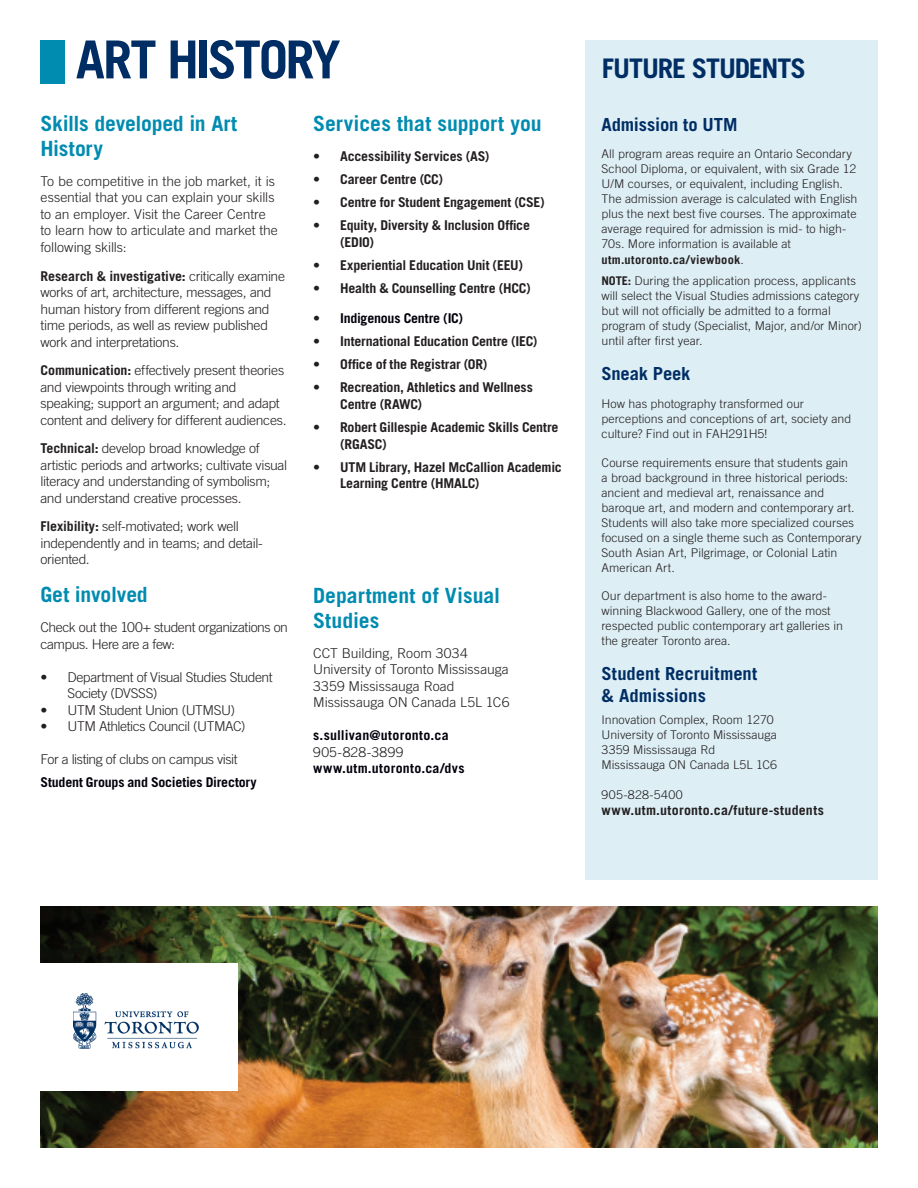
<style>
.page{position:relative;width:918px;height:1188px;background:#fff}
.page>*{position:absolute;margin:0;border:0;box-sizing:border-box;transform-origin:0 0}
.t1{font:700 52.5px "Trade Gothic LT Std";letter-spacing:-.045em;color:#002e64}
.t2{font:700 27px "Trade Gothic LT Std";letter-spacing:-.04em;color:#002e64}
.t3{font:700 21px/25.2px "Trade Gothic LT Std";color:#008bb0}
.t4{font:700 18px/21.6px "Trade Gothic LT Std";letter-spacing:-.005em;color:#002e64}
.t5{font:300 13.5px/16.5px "Trade Gothic LT Std";letter-spacing:-.02em;color:#231f20}
.t6{font:700 13.5px/16.5px "Trade Gothic LT Std";letter-spacing:-.015em;color:#231f20}
.t7{font:700 13.5px "Trade Gothic LT Std";letter-spacing:-.005em;color:#00000c}
.t8{font:700 13.5px "Trade Gothic LT Std";letter-spacing:.025em;color:#231f20}
.t9{font:700 13.5px "Trade Gothic LT Std";letter-spacing:.025em;color:#00000c}
.t10{font:700 13.5px "Trade Gothic LT Std";letter-spacing:.015em;color:#00000c}
.t11{font:300 13.5px "Trade Gothic LT Std";letter-spacing:.025em;color:#231f20}
.t12{font:300 12px/15px "Trade Gothic LT Std";letter-spacing:.005em;color:#231f20}
.t13{font:300 12px "Trade Gothic LT Std";letter-spacing:.035em;color:#231f20}
.s1{font-weight:700}
.s2{font-weight:300}
.s3{font-weight:300;color:#231f20}
</style>
<div class="page">
<div style="left:585px;top:40px;width:293px;height:840px;background:#ddeef5"></div>
<div style="left:40px;top:40px;width:25px;height:44px;background:#008bb0"></div>
<img style="left:40px;top:906px;width:838px;height:242px">
<div style="left:37px;top:963px;width:201px;height:128px;background:#fff"></div>
<img style="left:74px;top:994px;width:125px;height:55px">
<h1 class="t1" style="left:76px;top:27px;width:266px">ART HISTORY</h1>
<h3 class="t3" style="left:40px;top:110px;width:198px">Skills developed in Art<br>History</h3>
<p class="t5" style="left:40px;top:173px;width:239px">To be competitive in the job market, it is essential that you can explain your skills to an employer. Visit the Career Centre to learn how to articulate and market the following skills:</p>
<p class="t5" style="left:40px;top:267px;width:246px"><span class="s1">Research &amp; investigative:</span> critically examine works of art, architecture, messages, and human history from different regions and time periods, as well as review published work and interpretations.</p>
<p class="t5" style="left:40px;top:362px;width:248px"><span class="s1">Communication:</span> effectively present theories and viewpoints through writing and speaking; support an argument; and adapt content and delivery for different audiences.</p>
<p class="t5" style="left:40px;top:440px;width:248px"><span class="s1">Technical:</span> develop broad knowledge of artistic periods and artworks; cultivate visual literacy and understanding of symbolism; and understand creative processes.</p>
<p class="t5" style="left:40px;top:518px;width:224px"><span class="s1">Flexibility:</span> self-motivated; work well independently and in teams; and detail&shy;oriented.</p>
<h3 class="t3" style="left:40px;top:582px;width:109px">Get involved</h3>
<p class="t5" style="left:40px;top:619px;width:249px">Check out the 100+ student organizations on campus. Here are a few:</p>
<p class="t5" style="left:68px;top:668px;width:207px;text-indent:-27px">• Department of Visual Studies Student<br>Society (DVSSS)</p>
<p class="t5" style="left:40px;top:701px;width:196px">• UTM Student Union (UTMSU)</p>
<p class="t5" style="left:40px;top:718px;width:206px">• UTM Athletics Council (UTMAC)</p>
<p class="t5" style="left:41px;top:751px;width:199px">For a listing of clubs on campus visit</p>
<p class="t7" style="left:41px;top:774px;width:218px">Student Groups and Societies Directory</p>
<h3 class="t3" style="left:313px;top:110px;width:230px">Services that support you</h3>
<p class="t6" style="left:313px;top:147px;width:178px"><span class="s2">•</span> Accessibility Services (AS)</p>
<p class="t6" style="left:313px;top:171px;width:131px"><span class="s2">•</span> Career Centre (CC)</p>
<p class="t6" style="left:313px;top:194px;width:233px"><span class="s2">•</span> Centre for Student Engagement (CSE)</p>
<p class="t6" style="left:340px;top:217px;width:191px;text-indent:-27px">• Equity, Diversity &amp; Inclusion Office (EDIO)</p>
<p class="t6" style="left:313px;top:257px;width:212px"><span class="s2">•</span> Experiential Education Unit (EEU)</p>
<p class="t6" style="left:313px;top:280px;width:219px"><span class="s2">•</span> Health &amp; Counselling Centre (HCC)</p>
<p class="t7" style="left:313px;top:310px;width:151px"><span class="s3">•</span> Indigenous Centre (IC)</p>
<p class="t6" style="left:313px;top:333px;width:226px"><span class="s2">•</span> International Education Centre (IEC)</p>
<p class="t6" style="left:313px;top:356px;width:176px"><span class="s2">•</span> Office of the Registrar (OR)</p>
<p class="t6" style="left:340px;top:379px;width:194px;text-indent:-27px"><span class="s2">•</span> Recreation, Athletics and Wellness<br>Centre (RAWC)</p>
<p class="t6" style="left:340px;top:419px;width:220px;text-indent:-27px"><span class="s2">•</span> Robert Gillespie Academic Skills Centre (RGASC)</p>
<p class="t6" style="left:340px;top:459px;width:223px;text-indent:-27px"><span class="s2">•</span> UTM Library, Hazel McCallion Academic<br>Learning Centre (HMALC)</p>
<h3 class="t3" style="left:313px;top:582px;width:188px">Department of Visual<br>Studies</h3>
<p class="t5" style="left:313px;top:645px;width:198px">CCT Building, Room 3034<br>University of Toronto Mississauga<br>3359 Mississauga Road<br>Mississauga ON Canada L5L 1C6</p>
<p class="t10" style="left:313px;top:727px;width:137px">s.sullivan@utoronto.ca</p>
<p class="t11" style="left:313px;top:744px;width:92px">905-828-3899</p>
<p class="t9" style="left:313px;top:760px;width:153px">www.utm.utoronto.ca/dvs</p>
<h2 class="t2" style="left:602px;top:52px;width:205px">FUTURE STUDENTS</h2>
<h3 class="t4" style="left:602px;top:113px;width:137px">Admission to UTM</h3>
<p class="t12" style="left:602px;top:146px;width:257px">All program areas require an Ontario Secondary School Diploma, or equivalent, with six Grade 12<br>U/M courses, or equivalent, including English.<br>The admission average is calculated with English plus the next best five courses. The approximate average required for admission is mid- to high-70s. More information is available at</p>
<p class="t12" style="left:602px;top:250px;width:256px;line-height:20.4px"><span class="s1">utm.utoronto.ca/viewbook</span>.<br><span class="s1">NOTE:</span> During the application process, applicants</p>
<p class="t12" style="left:602px;top:288px;width:262px">will select the Visual Studies admissions category but will not officially be admitted to a formal program of study (Specialist, Major, and/or Minor) until after first year.</p>
<h3 class="t4" style="left:602px;top:362px;width:90px">Sneak Peek</h3>
<p class="t12" style="left:602px;top:396px;width:251px">How has photography transformed our perceptions and conceptions of art, society and culture? Find out in FAH291H5!</p>
<p class="t12" style="left:602px;top:455px;width:262px">Course requirements ensure that students gain<br>a broad background in three historical periods: ancient and medieval art, renaissance and baroque art, and modern and contemporary art.<br>Students will also take more specialized courses focused on a single theme such as Contemporary South Asian Art, Pilgrimage, or Colonial Latin American Art.</p>
<p class="t12" style="left:602px;top:588px;width:243px">Our department is also home to the award&shy;winning Blackwood Gallery, one of the most respected public contemporary art galleries in the greater Toronto area.</p>
<h3 class="t4" style="left:602px;top:663px;width:157px">Student Recruitment &amp; Admissions</h3>
<p class="t12" style="left:602px;top:712px;width:177px">Innovation Complex, Room 1270<br>University of Toronto Mississauga<br>3359 Mississauga Rd<br>Mississauga ON Canada L5L 1C6</p>
<p class="t13" style="left:602px;top:787px;width:83px">905-828-5400</p>
<p class="t8" style="left:602px;top:802px;width:224px">www.utm.utoronto.ca/future-students</p>
</div>
